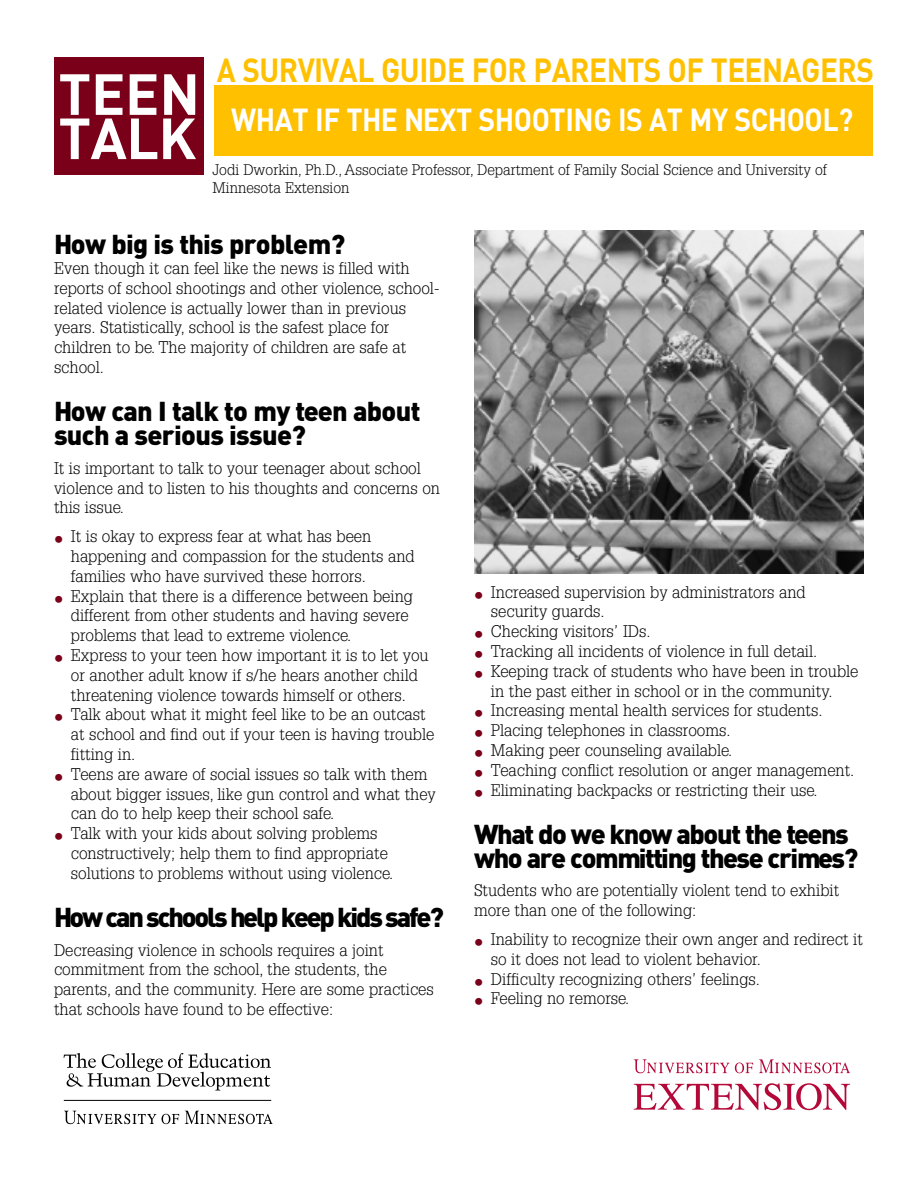
<style>
.page{position:relative;width:918px;height:1188px;background:#fff}
.page>*{position:absolute;margin:0;border:0;box-sizing:border-box;transform-origin:0 0}
.t1{font:700 57px/44.2px "EXTDINOT";letter-spacing:-.01em;color:#fff}
.t2{font:700 33px "EXTDINOT";letter-spacing:-.015em;color:#ffc000;scale:.9 1}
.t3{font:700 31.5px "EXTDINOT";letter-spacing:-.015em;color:#fff;scale:.9 1}
.t4{font:900 27px/24px "EXTDINOT";letter-spacing:-.025em;color:#000}
.t5{font:900 27px/24px "EXTDINOT";letter-spacing:-.05em;color:#000}
.t6{font:900 27px "EXTDINOT";letter-spacing:-.08em;color:#000}
.t7{font:300 16.5px/19.8px "Glypha LT Std";color:#000}
.t8{font:300 15px/18px "Glypha LT Std";color:#000}
.s1{font-family:"Myriad Pro";font-weight:400;font-size:33px;color:#7a0019}
</style>
<div class="page">
<img style="left:474px;top:230px;width:390px;height:344px">
<hr style="left:64px;top:1100px;width:207px;height:1px;background:#000">
<svg style="left:185px;top:1111px;width:88px;height:13px"></svg>
<svg style="left:162px;top:1114px;width:17px;height:10px"></svg>
<svg style="left:64px;top:1111px;width:92px;height:13px"></svg>
<svg style="left:64px;top:1053px;width:207px;height:37px"></svg>
<svg style="left:759px;top:1059px;width:91px;height:14px"></svg>
<svg style="left:634px;top:1059px;width:119px;height:14px"></svg>
<svg style="left:634px;top:1083px;width:216px;height:27px"></svg>
<div style="left:54px;top:58px;width:150px;height:117px;background:#7a0019"></div>
<div style="left:214px;top:85px;width:659px;height:70px;background:#ffc000"></div>
<h1 class="t1" style="left:58px;top:70px;width:143px">TEEN<br>TALK</h1>
<h2 class="t2" style="left:217px;top:49px;width:434px">A SURVIVAL GUIDE FOR PARENTS</h2>
<h2 class="t2" style="left:668px;top:49px;width:87px">OF TEENAGE</h2>
<h2 class="t2" style="left:838px;top:49px;width:40px">RS</h2>
<h3 class="t3" style="left:231px;top:99px;width:693px">WHAT IF THE NEXT SHOOTI NG IS AT MY SCHOO L?</h3>
<p class="t8" style="left:213px;top:161px;width:616px">Jodi Dworkin, Ph.D., Associate Professor, Department of Family Social Science and University of<br>Minnesota Extension</p>
<h3 class="t4" style="left:54px;top:231px;width:293px">How big is this problem?</h3>
<p class="t7" style="left:54px;top:258px;width:388px">Even though it can feel like the news is filled with reports of school shootings and other violence, school&shy;related violence is actually lower than in previous years. Statistically, school is the safest place for children to be. The majority of children are safe at school.</p>
<h3 class="t4" style="left:54px;top:398px;width:368px">How can I talk to my teen about such a serious issue?</h3>
<p class="t7" style="left:54px;top:458px;width:388px">It is important to talk to your teenager about school violence and to listen to his thoughts and concerns on this issue.</p>
<p class="t7" style="left:71px;top:527px;width:345px;text-indent:-17px"><span class="s1">•</span> It is okay to express fear at what has been happening and compassion for the students and families who have survived these horrors.</p>
<p class="t7" style="left:71px;top:586px;width:344px;text-indent:-17px"><span class="s1">•</span> Explain that there is a difference between being different from other students and having severe problems that lead to extreme violence.</p>
<p class="t7" style="left:54px;top:645px;width:376px;text-align:center"><span class="s1">•</span> Express to your teen how important it is to let you or another adult know if s/he hears another child threatening violence towards himself or others.</p>
<p class="t7" style="left:71px;top:705px;width:365px;text-indent:-17px"><span class="s1">•</span> Talk about what it might feel like to be an outcast at school and find out if your teen is having trouble fitting in.</p>
<p class="t7" style="left:71px;top:764px;width:366px;text-indent:-17px"><span class="s1">•</span> Teens are aware of social issues so talk with them about bigger issues, like gun control and what they can do to help keep their school safe.</p>
<p class="t7" style="left:71px;top:824px;width:324px;text-indent:-17px"><span class="s1">•</span> Talk with your kids about solving problems constructively; help them to find appropriate solutions to problems without using violence.</p>
<h3 class="t6" style="left:54px;top:899px;width:391px">How can schools help keep kids safe?</h3>
<p class="t7" style="left:54px;top:940px;width:381px">Decreasing violence in schools requires a joint commitment from the school, the students, the parents, and the community. Here are some practices that schools have found to be effective:</p>
<p class="t7" style="left:491px;top:582px;width:316px;text-indent:-17px"><span class="s1">•</span> Increased supervision by administrators and security guards.</p>
<p class="t7" style="left:474px;top:622px;width:178px"><span class="s1">•</span> Checking visitors’ IDs.</p>
<p class="t7" style="left:474px;top:642px;width:345px"><span class="s1">•</span> Tracking all incidents of violence in full detail.</p>
<p class="t7" style="left:474px;top:661px;width:386px;text-align:center"><span class="s1">•</span> Keeping track of students who have been in trouble in the past either in school or in the community.</p>
<p class="t7" style="left:474px;top:701px;width:350px"><span class="s1">•</span> Increasing mental health services for students.</p>
<p class="t7" style="left:474px;top:721px;width:258px"><span class="s1">•</span> Placing telephones in classrooms.</p>
<p class="t7" style="left:474px;top:741px;width:260px"><span class="s1">•</span> Making peer counseling available.</p>
<p class="t7" style="left:474px;top:760px;width:382px"><span class="s1">•</span> Teaching conflict resolution or anger management.</p>
<p class="t7" style="left:474px;top:780px;width:345px"><span class="s1">•</span> Eliminating backpacks or restricting their use.</p>
<h3 class="t5" style="left:474px;top:821px;width:386px">What do we know about the teens who are committing these crimes?</h3>
<p class="t7" style="left:474px;top:881px;width:367px">Students who are potentially violent tend to exhibit more than one of the following:</p>
<p class="t7" style="left:491px;top:930px;width:374px;text-indent:-17px"><span class="s1">•</span> Inability to recognize their own anger and redirect it so it does not lead to violent behavior.</p>
<p class="t7" style="left:474px;top:969px;width:288px"><span class="s1">•</span> Difficulty recognizing others’ feelings.</p>
<p class="t7" style="left:474px;top:989px;width:157px"><span class="s1">•</span> Feeling no remorse.</p>
</div>
